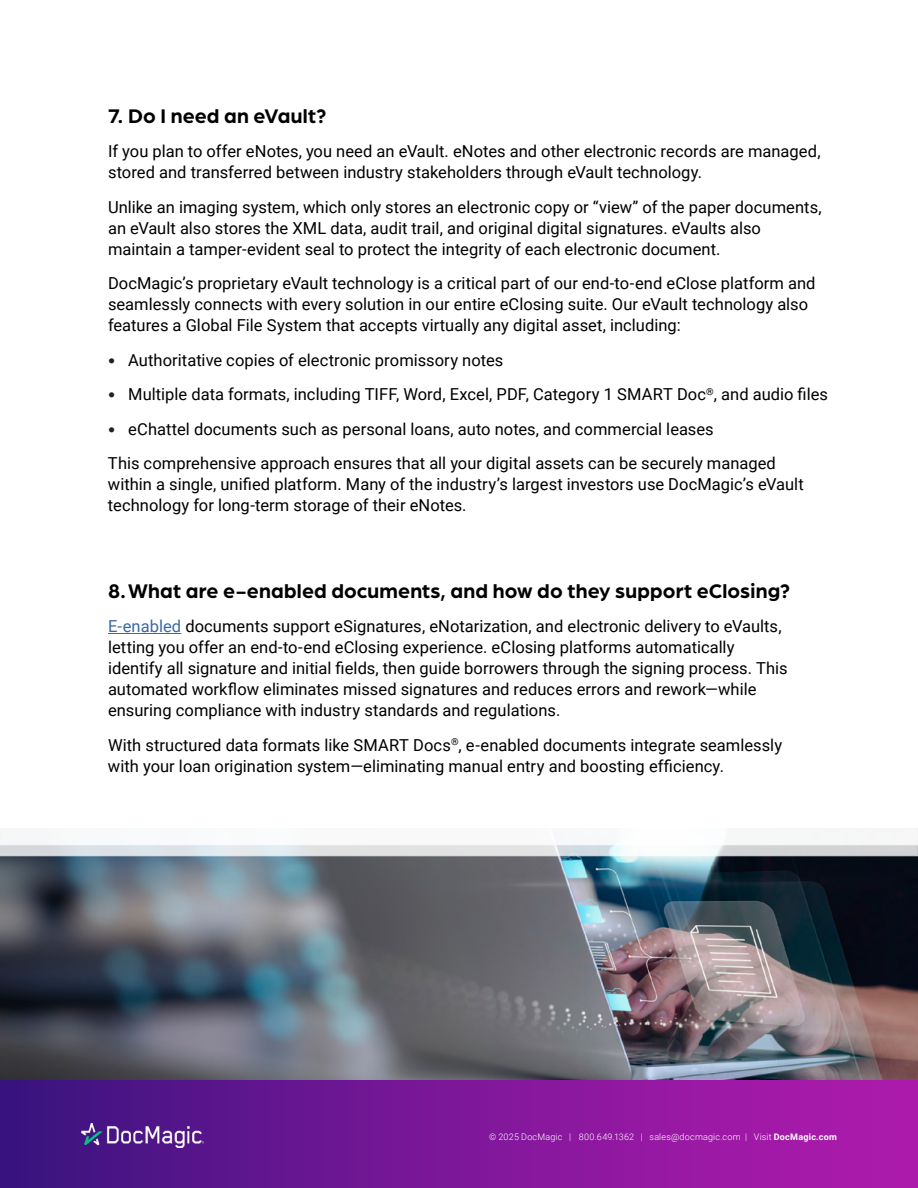
<style>
.page{position:relative;width:918px;height:1188px;background:#fff}
.page>*{position:absolute;margin:0;border:0;box-sizing:border-box;transform-origin:0 0}
.t1{font:700 21px "Arboria";letter-spacing:.01em;color:#000}
.t2{font:500 18px/34.2px "Arboria";color:#1d1f2a}
.t3{font:16.5px/21px "Roboto";color:#000}
.t4{font:300 9px "Roboto";letter-spacing:.02em;color:#fff}
.s1{color:#3a68a5}
.s2{font-weight:700}
</style>
<div class="page">
<div style="left:0;top:1080px;width:918px;height:108px;background:linear-gradient(to right,#3d1481,#b61baf)"></div>
<hr style="left:108px;top:633px;width:73px;height:1px;background:#3a68a5">
<img style="left:0;top:856px;width:918px;height:224px">
<svg style="left:0;top:828px;width:918px;height:28px;fill:#f6f7f8"></svg>
<img style="left:81px;top:1123px;width:123px;height:24px">
<p class="t1" style="left:108px;top:101px;width:220px">7. Do I need an eVault?</p>
<p class="t3" style="left:108px;top:140px;width:714px">If you plan to offer eNotes, you need an eVault. eNotes and other electronic records are managed, stored and transferred between industry stakeholders through eVault technology.</p>
<p class="t3" style="left:108px;top:196px;width:715px">Unlike an imaging system, which only stores an electronic copy or “view” of the paper documents, an eVault also stores the XML data, audit trail, and original digital signatures. eVaults also maintain a tamper-evident seal to protect the integrity of each electronic document.</p>
<p class="t3" style="left:108px;top:272px;width:709px">DocMagic’s proprietary eVault technology is a critical part of our end-to-end eClose platform and seamlessly connects with every solution in our entire eClosing suite. Our eVault technology also features a Global File System that accepts virtually any digital asset, including:</p>
<p class="t3" style="left:128px;top:349px;width:377px">Authoritative copies of electronic promissory notes</p>
<p class="t3" style="left:128px;top:383px;width:701px">Multiple data formats, including TIFF, Word, Excel, PDF, Category 1 SMART Doc<sup>®</sup>, and audio files</p>
<p class="t3" style="left:128px;top:418px;width:587px">eChattel documents such as personal loans, auto notes, and commercial leases</p>
<p class="t3" style="left:108px;top:452px;width:669px">This comprehensive approach ensures that all your digital assets can be securely managed</p>
<p class="t3" style="left:108px;top:473px;width:697px">within a single, unified platform. Many of the industry’s largest investors use DocMagic’s eVault technology for long-term storage of their eNotes.</p>
<p class="t2" style="left:108px;top:342px;width:9px">•</p>
<p class="t2" style="left:108px;top:376px;width:9px">• •</p>
<p class="t1" style="left:108px;top:576px;width:684px">8.What are e-enabled documents, and how do they support eClosing?</p>
<p class="t3" style="left:108px;top:615px;width:681px"><span class="s1">E-enabled</span> documents support eSignatures, eNotarization, and electronic delivery to eVaults, letting you offer an end-to-end eClosing experience. eClosing platforms automatically identify all signature and initial fields, then guide borrowers through the signing process. This automated workflow eliminates missed signatures and reduces errors and rework—while ensuring compliance with industry standards and regulations.</p>
<p class="t3" style="left:108px;top:734px;width:676px">With structured data formats like SMART Docs<sup>®</sup>, e-enabled documents integrate seamlessly with your loan origination system—eliminating manual entry and boosting efficiency.</p>
<p class="t4" style="left:489px;top:1130px;width:349px">© 2025 DocMagic | 800.649.1362 | sales@docmagic.com | Visit <span class="s2">DocMagic.com</span></p>
</div>
